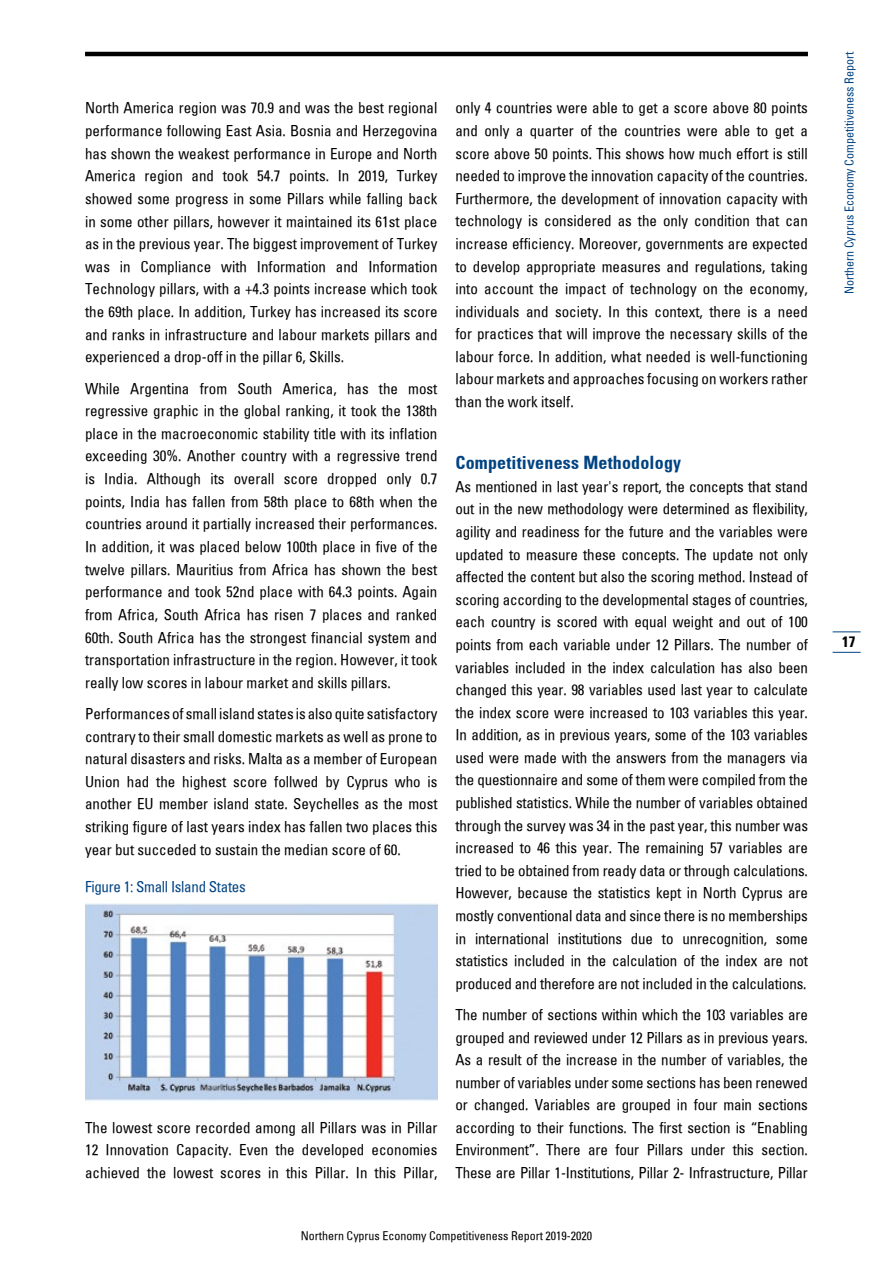
<style>
.page{position:relative;width:893px;height:1263px;background:#fff}
.page>*{position:absolute;margin:0;border:0;box-sizing:border-box;transform-origin:0 0}
.t1{font:18px "Univers Con T Bold";letter-spacing:.01em;color:#004383}
.t2{font:15px/22.6px "Univers Con T";color:#000;text-align:justify}
.t3{font:15px "Univers Con T";letter-spacing:-.02em;color:#004383}
.t4{font:15px "Univers Con T Bold";color:#000}
.t5{font:12px "Univers Con T";color:#000}
.t6{font:12px "Univers Con T";color:#004383}
</style>
<div class="page">
<svg style="left:833px;top:631px;width:28px;height:1px"></svg>
<svg style="left:833px;top:652px;width:28px;height:1px"></svg>
<hr style="left:85px;top:52px;width:723px;height:4px;background:#000">
<img style="left:85px;top:903px;width:352px;height:198px">
<p class="t2" style="left:85px;top:96px;width:354px">North America region was 70.9 and was the best regional performance following East Asia. Bosnia and Herzegovina has shown the weakest performance in Europe and North America region and took 54.7 points. In 2019, Turkey showed some progress in some Pillars while falling back in some other pillars, however it maintained its 61st place as in the previous year. The biggest improvement of Turkey was in Compliance with Information and Information Technology pillars, with a +4.3 points increase which took the 69th place. In addition, Turkey has increased its score and ranks in infrastructure and labour markets pillars and experienced a drop-off in the pillar 6, Skills.</p>
<p class="t2" style="left:85px;top:376px;width:354px">While Argentina from South America, has the most regressive graphic in the global ranking, it took the 138th place in the macroeconomic stability title with its inflation exceeding 30%. Another country with a regressive trend is India. Although its overall score dropped only 0.7 points, India has fallen from 58th place to 68th when the countries around it partially increased their performances.<br>In addition, it was placed below 100th place in five of the twelve pillars. Mauritius from Africa has shown the best performance and took 52nd place with 64.3 points. Again from Africa, South Africa has risen 7 places and ranked 60th. South Africa has the strongest financial system and transportation infrastructure in the region. However, it took really low scores in labour market and skills pillars.</p>
<p class="t2" style="left:85px;top:702px;width:354px">Performances of small island states is also quite satisfactory contrary to their small domestic markets as well as prone to natural disasters and risks. Malta as a member of European Union had the highest score follwed by Cyprus who is another EU member island state. Seychelles as the most striking figure of last years index has fallen two places this year but succeded to sustain the median score of 60.</p>
<p class="t3" style="left:85px;top:877px;width:162px">Figure 1: Small Island States</p>
<p class="t2" style="left:85px;top:1116px;width:354px">The lowest score recorded among all Pillars was in Pillar 12 Innovation Capacity. Even the developed economies achieved the lowest scores in this Pillar. In this Pillar,</p>
<p class="t2" style="left:455px;top:96px;width:354px">only 4 countries were able to get a score above 80 points and only a quarter of the countries were able to get a score above 50 points. This shows how much effort is still needed to improve the innovation capacity of the countries.<br>Furthermore, the development of innovation capacity with technology is considered as the only condition that can increase efficiency. Moreover, governments are expected to develop appropriate measures and regulations, taking into account the impact of technology on the economy, individuals and society. In this context, there is a need for practices that will improve the necessary skills of the labour force. In addition, what needed is well-functioning labour markets and approaches focusing on workers rather than the work itself.</p>
<p class="t1" style="left:455px;top:452px;width:227px">Competitiveness Methodology</p>
<p class="t2" style="left:455px;top:475px;width:354px">As mentioned in last year's report, the concepts that stand out in the new methodology were determined as flexibility, agility and readiness for the future and the variables were updated to measure these concepts. The update not only affected the content but also the scoring method. Instead of scoring according to the developmental stages of countries, each country is scored with equal weight and out of 100 points from each variable under 12 Pillars. The number of variables included in the index calculation has also been changed this year. 98 variables used last year to calculate the index score were increased to 103 variables this year.<br>In addition, as in previous years, some of the 103 variables used were made with the answers from the managers via the questionnaire and some of them were compiled from the published statistics. While the number of variables obtained through the survey was 34 in the past year, this number was increased to 46 this year. The remaining 57 variables are tried to be obtained from ready data or through calculations.<br>However, because the statistics kept in North Cyprus are mostly conventional data and since there is no memberships in international institutions due to unrecognition, some statistics included in the calculation of the index are not produced and therefore are not included in the calculations.</p>
<p class="t2" style="left:455px;top:1003px;width:354px">The number of sections within which the 103 variables are grouped and reviewed under 12 Pillars as in previous years.<br>As a result of the increase in the number of variables, the number of variables under some sections has been renewed or changed. Variables are grouped in four main sections according to their functions. The first section is “Enabling Environment”. There are four Pillars under this section.<br>These are Pillar 1-Institutions, Pillar 2- Infrastructure, Pillar</p>
<p class="t5" style="left:301px;top:1228px;width:293px">Northern Cyprus Economy Competitiveness Report 2019-2020</p>
<p class="t6" style="left:842px;top:294px;width:244px;rotate:-90deg">Northern Cyprus Economy Competitiveness Report</p>
<p class="t4" style="left:842px;top:633px;width:15px">17</p>
</div>
